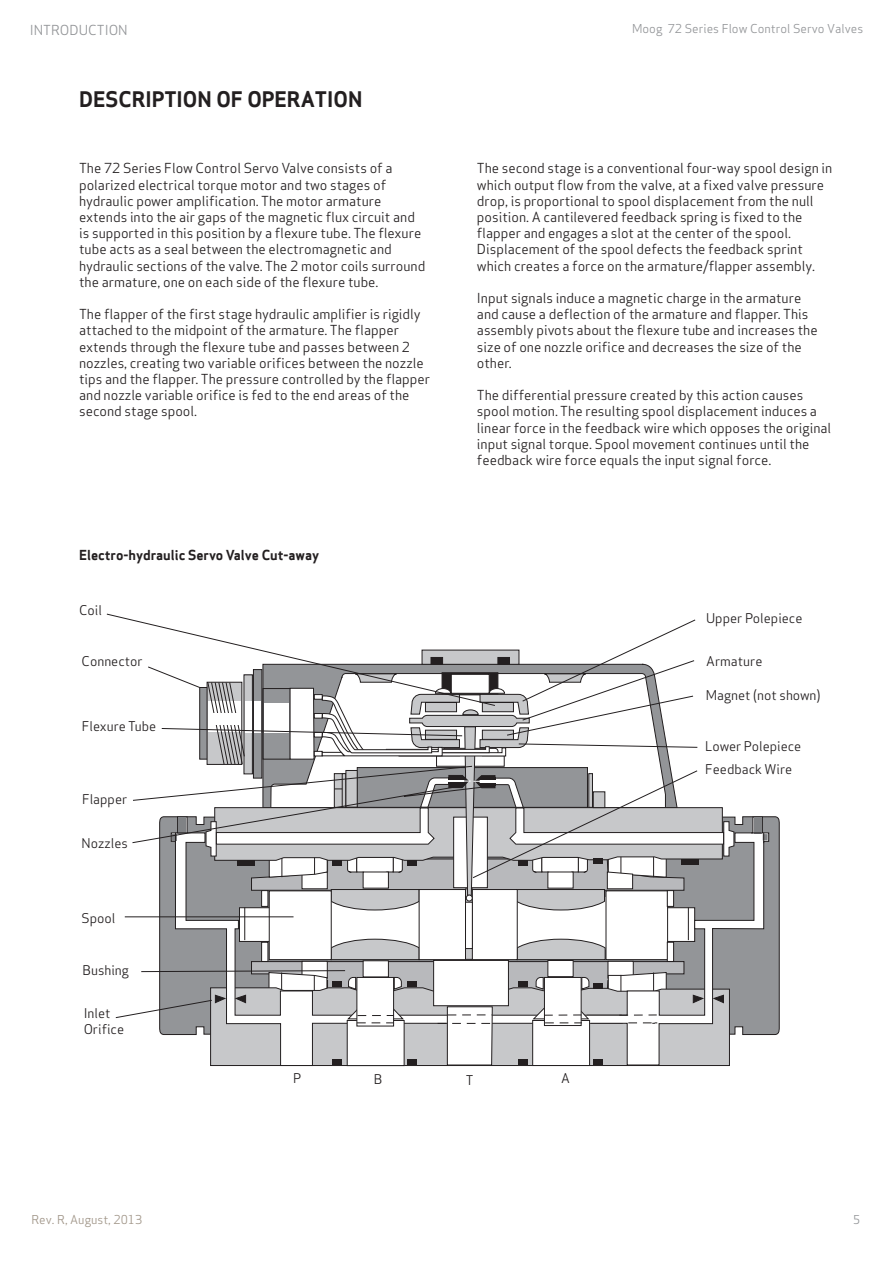
<style>
.page{position:relative;width:893px;height:1263px;background:#fff}
.page>*{position:absolute;margin:0;border:0;box-sizing:border-box;transform-origin:0 0}
.t1{font:21px "Apex Sans Bold T";color:#231f20}
.t2{font:13.5px/16.2px "Apex Sans Book T";color:#231f20}
.t3{font:13.5px "Apex Sans Bold T";color:#231f20}
.t4{font:13.5px "Apex Sans Book T";color:#939598}
.t5{font:13.2px/15.8px "Apex Sans Book ST";color:#231f20}
.t6{font:12px "Apex Sans Book T";color:#939598}
.t7{font:12px "Apex Sans Book T";color:#a19689}
</style>
<div class="page">
<svg style="left:735px;top:816px;width:34px;height:219px;background:#9e9fa1"></svg>
<div style="left:754px;top:818px;width:7px;height:16px;background:#808285"></div>
<svg style="left:751px;top:832px;width:17px;height:11px"></svg>
<svg style="left:106px;top:613px;width:629px;height:453px"></svg>
<p class="t4" style="left:30px;top:21px;width:99px">INTRODUCTION</p>
<p class="t6" style="left:632px;top:21px;width:233px">Moog 72 Series Flow Control Servo Valves</p>
<p class="t1" style="left:79px;top:85px;width:285px">DESCRIPTION OF OPERATION</p>
<p class="t2" style="left:79px;top:160px;width:348px">The 72 Series Flow Control Servo Valve consists of a polarized electrical torque motor and two stages of hydraulic power amplification. The motor armature extends into the air gaps of the magnetic flux circuit and is supported in this position by a flexure tube. The flexure tube acts as a seal between the electromagnetic and hydraulic sections of the valve. The 2 motor coils surround the armature, one on each side of the flexure tube.</p>
<p class="t2" style="left:79px;top:306px;width:353px">The flapper of the first stage hydraulic amplifier is rigidly attached to the midpoint of the armature. The flapper extends through the flexure tube and passes between 2 nozzles, creating two variable orifices between the nozzle tips and the flapper. The pressure controlled by the flapper and nozzle variable orifice is fed to the end areas of the second stage spool.</p>
<p class="t3" style="left:79px;top:547px;width:242px">Electro-hydraulic Servo Valve Cut-away</p>
<p class="t5" style="left:79px;top:602px;width:24px">Coil</p>
<p class="t5" style="left:82px;top:653px;width:63px">Connector</p>
<p class="t5" style="left:82px;top:718px;width:76px">Flexure Tube</p>
<p class="t5" style="left:82px;top:792px;width:47px">Flapper</p>
<p class="t5" style="left:82px;top:835px;width:48px">Nozzles</p>
<p class="t5" style="left:82px;top:910px;width:35px">Spool</p>
<p class="t5" style="left:83px;top:962px;width:48px">Bushing</p>
<p class="t5" style="left:84px;top:1005px;width:42px">Inlet<br>Orifice</p>
<p class="t2" style="left:477px;top:160px;width:357px">The second stage is a conventional four-way spool design in which output flow from the valve, at a fixed valve pressure drop, is proportional to spool displacement from the null position. A cantilevered feedback spring is fixed to the flapper and engages a slot at the center of the spool.<br>Displacement of the spool defects the feedback sprint which creates a force on the armature/flapper assembly.</p>
<p class="t2" style="left:477px;top:290px;width:342px">Input signals induce a magnetic charge in the armature and cause a deflection of the armature and flapper. This assembly pivots about the flexure tube and increases the size of one nozzle orifice and decreases the size of the other.</p>
<p class="t2" style="left:477px;top:387px;width:356px">The differential pressure created by this action causes spool motion. The resulting spool displacement induces a linear force in the feedback wire which opposes the original input signal torque. Spool movement continues until the feedback wire force equals the input signal force.</p>
<p class="t5" style="left:706px;top:610px;width:98px">Upper Polepiece</p>
<p class="t5" style="left:706px;top:653px;width:58px">Armature</p>
<p class="t5" style="left:706px;top:687px;width:116px">Magnet (not shown)</p>
<p class="t5" style="left:705px;top:738px;width:98px">Lower Polepiece</p>
<p class="t5" style="left:705px;top:761px;width:89px">Feedback Wire</p>
<p class="t5" style="left:293px;top:1070px;width:10px">P</p>
<p class="t5" style="left:374px;top:1071px;width:10px">B</p>
<p class="t5" style="left:466px;top:1072px;width:9px">T</p>
<p class="t5" style="left:561px;top:1070px;width:10px">A</p>
<p class="t7" style="left:32px;top:1212px;width:112px">Rev. R, August, 2013</p>
<p class="t6" style="left:853px;top:1212px;width:9px">5</p>
</div>
